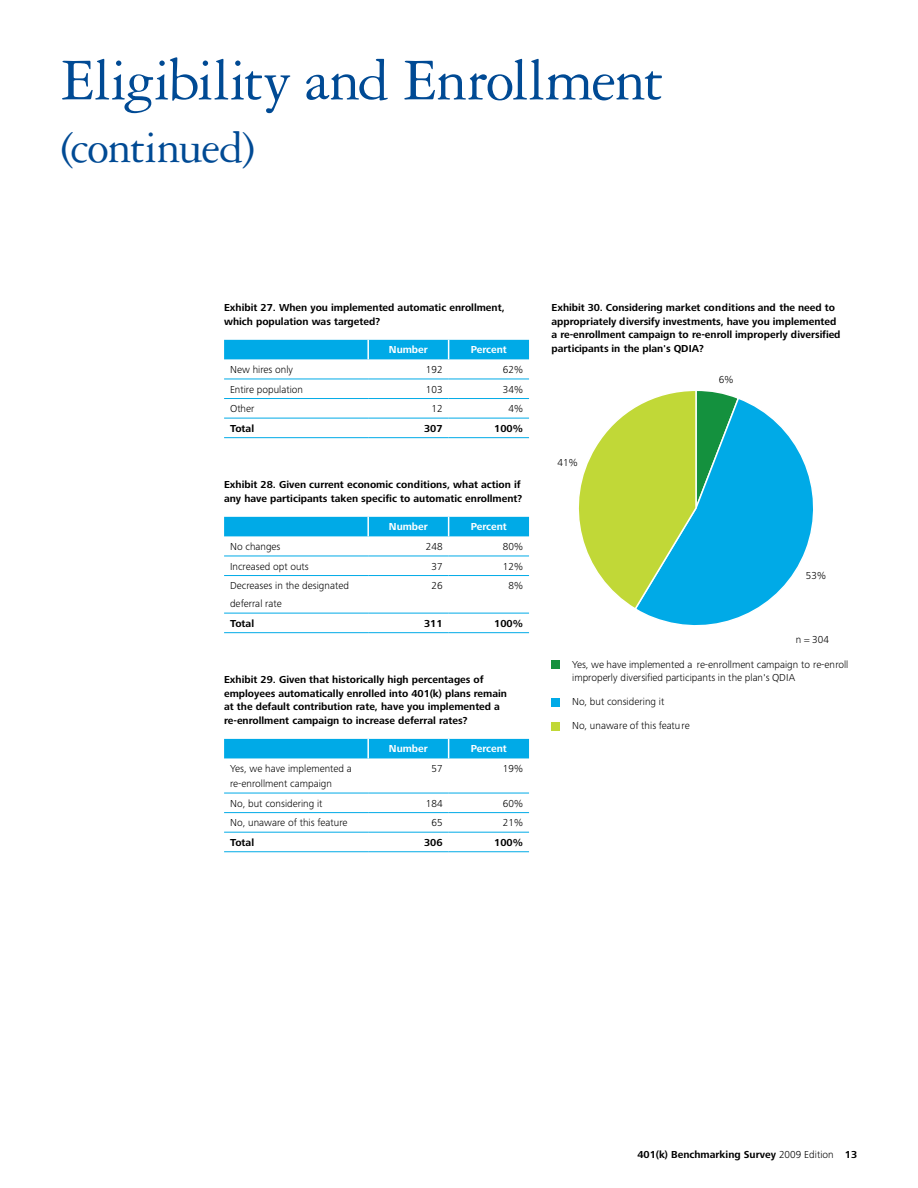
<style>
.page{position:relative;width:918px;height:1188px;background:#fff}
.page>*{position:absolute;margin:0;border:0;box-sizing:border-box;transform-origin:0 0}
.t1{font:63px "Garamond 3 LT Std";letter-spacing:-.035em;color:#004a94}
.t2{font:48px "Garamond 3 LT Std";letter-spacing:-.025em;color:#004a94}
.t3{font:700 10.5px/13.5px "Frutiger Next Pro";color:#000}
.t4{font:300 10.5px/18px "Frutiger Next Pro";color:#000}
.t5{font:700 10.5px "Frutiger Next Pro";color:#fff}
.s1{font-weight:300}
</style>
<div class="page">
<hr style="left:224px;top:379px;width:144px;height:1px;background:#00aae7">
<hr style="left:368px;top:379px;width:81px;height:1px;background:#00aae7">
<hr style="left:449px;top:379px;width:80px;height:1px;background:#00aae7">
<hr style="left:224px;top:398px;width:144px;height:1px;background:#00aae7">
<hr style="left:368px;top:398px;width:81px;height:1px;background:#00aae7">
<hr style="left:449px;top:398px;width:80px;height:1px;background:#00aae7">
<hr style="left:224px;top:418px;width:144px;height:1px;background:#00aae7">
<hr style="left:368px;top:418px;width:81px;height:1px;background:#00aae7">
<hr style="left:449px;top:418px;width:80px;height:1px;background:#00aae7">
<hr style="left:224px;top:437px;width:144px;height:1px;background:#00aae7">
<hr style="left:368px;top:437px;width:81px;height:1px;background:#00aae7">
<hr style="left:449px;top:437px;width:80px;height:1px;background:#00aae7">
<div style="left:224px;top:340px;width:305px;height:19px;background:#00aae7"></div>
<hr style="left:224px;top:556px;width:144px;height:1px;background:#00aae7">
<hr style="left:368px;top:556px;width:81px;height:1px;background:#00aae7">
<hr style="left:449px;top:556px;width:80px;height:1px;background:#00aae7">
<hr style="left:224px;top:575px;width:144px;height:1px;background:#00aae7">
<hr style="left:368px;top:575px;width:81px;height:1px;background:#00aae7">
<hr style="left:449px;top:575px;width:80px;height:1px;background:#00aae7">
<hr style="left:224px;top:613px;width:144px;height:1px;background:#00aae7">
<hr style="left:368px;top:613px;width:81px;height:1px;background:#00aae7">
<hr style="left:449px;top:613px;width:80px;height:1px;background:#00aae7">
<hr style="left:224px;top:632px;width:144px;height:1px;background:#00aae7">
<hr style="left:368px;top:632px;width:81px;height:1px;background:#00aae7">
<hr style="left:449px;top:632px;width:80px;height:1px;background:#00aae7">
<div style="left:224px;top:517px;width:305px;height:19px;background:#00aae7"></div>
<hr style="left:224px;top:793px;width:144px;height:1px;background:#00aae7">
<hr style="left:368px;top:793px;width:81px;height:1px;background:#00aae7">
<hr style="left:449px;top:793px;width:80px;height:1px;background:#00aae7">
<hr style="left:224px;top:812px;width:144px;height:1px;background:#00aae7">
<hr style="left:368px;top:812px;width:81px;height:1px;background:#00aae7">
<hr style="left:449px;top:812px;width:80px;height:1px;background:#00aae7">
<hr style="left:224px;top:832px;width:144px;height:1px;background:#00aae7">
<hr style="left:368px;top:832px;width:81px;height:1px;background:#00aae7">
<hr style="left:449px;top:832px;width:80px;height:1px;background:#00aae7">
<hr style="left:224px;top:851px;width:144px;height:1px;background:#00aae7">
<hr style="left:368px;top:851px;width:81px;height:1px;background:#00aae7">
<hr style="left:449px;top:851px;width:80px;height:1px;background:#00aae7">
<div style="left:224px;top:739px;width:305px;height:19px;background:#00aae7"></div>
<div style="left:552px;top:660px;width:8px;height:9px;background:#14913e"></div>
<div style="left:552px;top:698px;width:8px;height:8px;background:#00aae7"></div>
<div style="left:552px;top:722px;width:8px;height:8px;background:#c1d837"></div>
<svg style="left:640px;top:399px;width:173px;height:226px;fill:#00aae7"></svg>
<svg style="left:578px;top:391px;width:162px;height:220px"></svg>
<h1 class="t1" style="left:61px;top:46px;width:605px">Eligibility and Enrollment</h1>
<h2 class="t2" style="left:61px;top:122px;width:196px">(continued)</h2>
<p class="t3" style="left:224px;top:301px;width:282px">Exhibit 27. When you implemented automatic enrollment, which population was targeted?</p>
<p class="t5" style="left:389px;top:344px;width:40px">Number</p>
<p class="t5" style="left:471px;top:344px;width:38px">Percent</p>
<p class="t4" style="left:230px;top:360px;width:64px">New hires only</p>
<p class="t4" style="left:426px;top:360px;width:18px">192</p>
<p class="t4" style="left:503px;top:360px;width:22px">62%</p>
<p class="t4" style="left:230px;top:380px;width:74px">Entire population</p>
<p class="t4" style="left:426px;top:380px;width:18px">103</p>
<p class="t4" style="left:503px;top:380px;width:22px">34%</p>
<p class="t4" style="left:230px;top:400px;width:26px">Other</p>
<p class="t4" style="left:431px;top:400px;width:13px">12</p>
<p class="t4" style="left:509px;top:400px;width:16px">4%</p>
<p class="t3" style="left:230px;top:421px;width:26px">Total</p>
<p class="t3" style="left:424px;top:421px;width:20px">307</p>
<p class="t3" style="left:494px;top:421px;width:30px">100%</p>
<p class="t3" style="left:224px;top:478px;width:300px">Exhibit 28. Given current economic conditions, what action if any have participants taken specific to automatic enrollment?</p>
<p class="t5" style="left:389px;top:521px;width:40px">Number</p>
<p class="t5" style="left:471px;top:521px;width:38px">Percent</p>
<p class="t4" style="left:230px;top:537px;width:52px">No changes</p>
<p class="t4" style="left:426px;top:537px;width:18px">248</p>
<p class="t4" style="left:503px;top:537px;width:22px">80%</p>
<p class="t4" style="left:230px;top:557px;width:80px">Increased opt outs</p>
<p class="t4" style="left:431px;top:557px;width:13px">37</p>
<p class="t4" style="left:503px;top:557px;width:22px">12%</p>
<p class="t4" style="left:230px;top:577px;width:120px">Decreases in the designated deferral rate</p>
<p class="t4" style="left:431px;top:577px;width:13px">26</p>
<p class="t4" style="left:509px;top:577px;width:16px">8%</p>
<p class="t3" style="left:230px;top:616px;width:26px">Total</p>
<p class="t3" style="left:424px;top:616px;width:20px">311</p>
<p class="t3" style="left:494px;top:616px;width:30px">100%</p>
<p class="t3" style="left:224px;top:673px;width:284px">Exhibit 29. Given that historically high percentages of employees automatically enrolled into 401(k) plans remain at the default contribution rate, have you implemented a re-enrollment campaign to increase deferral rates?</p>
<p class="t5" style="left:389px;top:743px;width:40px">Number</p>
<p class="t5" style="left:471px;top:743px;width:38px">Percent</p>
<p class="t4" style="left:230px;top:761px;width:123px;line-height:15px">Yes, we have implemented a re-enrollment campaign</p>
<p class="t4" style="left:431px;top:760px;width:13px">57</p>
<p class="t4" style="left:503px;top:760px;width:22px">19%</p>
<p class="t4" style="left:230px;top:794px;width:94px">No, but considering it</p>
<p class="t4" style="left:426px;top:794px;width:18px">184</p>
<p class="t4" style="left:503px;top:794px;width:22px">60%</p>
<p class="t4" style="left:230px;top:814px;width:119px">No, unaware of this feature</p>
<p class="t4" style="left:431px;top:814px;width:13px">65</p>
<p class="t4" style="left:503px;top:814px;width:22px">21%</p>
<p class="t3" style="left:230px;top:836px;width:26px">Total</p>
<p class="t3" style="left:424px;top:836px;width:20px">306</p>
<p class="t3" style="left:494px;top:836px;width:30px">100%</p>
<p class="t3" style="left:552px;top:301px;width:291px">Exhibit 30. Considering market conditions and the need to appropriately diversify investments, have you implemented a re-enrollment campaign to re-enroll improperly diversified participants in the plan's QDIA?</p>
<p class="t4" style="left:558px;top:454px;width:22px">41%</p>
<p class="t4" style="left:719px;top:371px;width:16px">6%</p>
<p class="t4" style="left:806px;top:566px;width:22px">53%</p>
<p class="t4" style="left:796px;top:631px;width:35px">n = 304</p>
<p class="t4" style="left:572px;top:658px;width:278px;line-height:13.5px">Yes, we have implemented a re-enrollment campaign to re-enroll improperly diversified participants in the plan's QDIA</p>
<p class="t4" style="left:572px;top:693px;width:94px">No, but considering it</p>
<p class="t4" style="left:572px;top:717px;width:119px">No, unaware of this feature</p>
<p class="t3" style="left:637px;top:1147px;width:221px">401(k) Benchmarking Survey <span class="s1">2009 Edition</span> 13</p>
</div>
